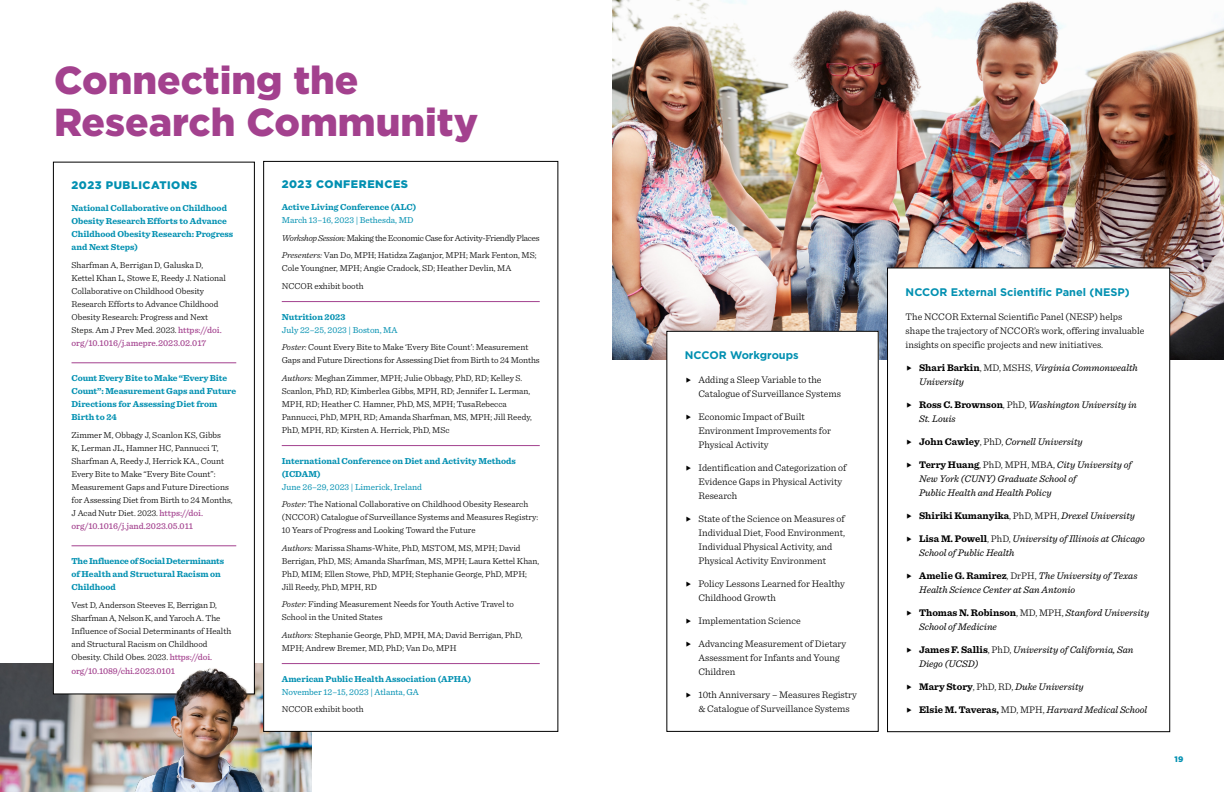
<style>
.page{position:relative;width:1224px;height:792px;background:#fff}
.page>*{position:absolute;margin:0;border:0;box-sizing:border-box;transform-origin:0 0}
.t1{font:900 39px/42px "Gotham";color:#a3418e}
.t2{font:700 11px "Gotham";color:#0290b1}
.t3{font:900 11px "Gotham";letter-spacing:.05em;color:#0290b1}
.Body_copy{font:300 10px/14px "Sentinel";color:#000}
.t4{font:italic 10px/14px "Sentinel";color:#000}
.t5{font:700 10px "Sentinel";color:#000}
.Body_copy-2{font:300 9px/13px "Sentinel";color:#000}
.Ruel_Conferences{font:700 9px/13px "Sentinel";color:#0290b1}
.Ruel_Conferences-2{font:300 9px/13px "Sentinel";color:#000}
.Body_copy-3{font:700 9px/13px "Sentinel";color:#0290b1}
.Body_copy-4{font:300 9px "Sentinel";letter-spacing:-.03em;color:#000}
.Ruel_Conferences-3{font:9px/13px "Sentinel";color:#0290b1}
.Ruel_Conferences-4{font:500 9px "Sentinel";letter-spacing:-.01em;color:#a3418e}
.t6{font:900 8px "Gotham";color:#0290b1}
.s1{font-weight:500;color:#a3418e}
.s2{font-weight:400}
.s3{font-style:italic}
.s4{font-weight:700}
.s5{font-weight:700;font-style:normal}
.s6{font-weight:300;font-style:normal}
.s7{font-weight:300}
.s8{font-weight:400;font-style:italic}
</style>
<div class="page">
<img style="left:612px;top:0;width:612px;height:360px">
<hr style="left:282px;top:301px;width:258px;height:1px;background:#a3418e">
<hr style="left:282px;top:445px;width:258px;height:1px;background:#a3418e">
<hr style="left:282px;top:663px;width:258px;height:1px;background:#a3418e">
<div style="left:667px;top:331px;width:211px;height:400px;background:#fff"></div>
<div style="left:667px;top:331px;width:211px;height:401px;border:1px solid #000"></div>
<div style="left:888px;top:268px;width:282px;height:464px;background:#fff"></div>
<div style="left:887px;top:268px;width:283px;height:464px;border:1px solid #000"></div>
<hr style="left:72px;top:363px;width:164px;height:1px;background:#a3418e">
<hr style="left:72px;top:546px;width:164px;height:1px;background:#a3418e">
<div style="left:53px;top:162px;width:202px;height:532px;border:1px solid #000"></div>
<img style="left:0;top:664px;width:310px;height:128px">
<p class="t1" style="left:54px;top:59px;width:426px">Connecting the<br>Research Community</p>
<p class="t3" style="left:72px;top:178px;width:127px">2023 PUBLICATIONS</p>
<p class="Ruel_Conferences" style="left:72px;top:201px;width:163px">National Collaborative on Childhood<br>Obesity Research Efforts to Advance<br>Childhood Obesity Research: Progress and Next Steps)</p>
<p class="Body_copy-2" style="left:72px;top:257px;width:156px">Sharfman A, Berrigan D, Galuska D, Kettel Khan L, Stowe E, Reedy J. National Collaborative on Childhood Obesity Research Efforts to Advance Childhood Obesity Research: Progress and Next Steps. Am J Prev Med. 2023. <span class="s1">https://doi. org/10.1016/j.amepre.2023.02.017</span></p>
<p class="Ruel_Conferences" style="left:72px;top:371px;width:166px">Count Every Bite to Make “Every Bite<br>Count”: Measurement Gaps and Future<br>Directions for Assessing Diet from<br>Birth to 24</p>
<p class="Body_copy-2" style="left:72px;top:427px;width:163px">Zimmer M, Obbagy J, Scanlon KS, Gibbs<br>K, Lerman JL, Hamner HC, Pannucci T, Sharfman A, Reedy J, Herrick KA., Count Every Bite to Make “Every Bite Count”:<br>Measurement Gaps and Future Directions for Assessing Diet from Birth to 24 Months, J Acad Nutr Diet. 2023. <span class="s1">https://doi. org/10.1016/j.jand.2023.05.011</span></p>
<p class="Ruel_Conferences" style="left:72px;top:554px;width:154px">The Influence of Social Determinants of Health and Structural Racism on<br>Childhood</p>
<p class="Ruel_Conferences-2" style="left:72px;top:597px;width:161px">Vest D, Anderson Steeves E, Berrigan D, Sharfman A, Nelson K, and Yaroch A. The Influence of Social Determinants of Health and Structural Racism on Childhood Obesity. Child Obes. 2023. <span class="s1">https://doi.</span></p>
<p class="Ruel_Conferences-4" style="left:72px;top:664px;width:105px">org/10.1089/chi.2023.0101</p>
<p class="t3" style="left:282px;top:177px;width:128px">2023 CONFERENCES</p>
<p class="Ruel_Conferences" style="left:282px;top:200px;width:136px">Active Living Conference (ALC)<br><span class="s2">March 13–16, 2023 | Bethesda, MD</span></p>
<p class="Body_copy-4" style="left:282px;top:231px;width:259px"><span class="s3">Workshop Session:</span> Making the Economic Case for Activity-Friendly Places</p>
<p class="Body_copy-2" style="left:282px;top:248px;width:256px"><span class="s3">Presenters:</span> Van Do, MPH; Hatidza Zaganjor, MPH; Mark Fenton, MS;<br>Cole Youngner, MPH; Angie Cradock, SD; Heather Devlin, MA</p>
<p class="Body_copy-2" style="left:282px;top:279px;width:83px">NCCOR exhibit booth</p>
<p class="Ruel_Conferences-3" style="left:282px;top:310px;width:117px"><span class="s4">Nutrition 2023<br></span>July 22–25, 2023 | Boston, MA</p>
<p class="Body_copy-2" style="left:282px;top:340px;width:259px"><span class="s3">Poster:</span> Count Every Bite to Make ‘Every Bite Count’: Measurement<br>Gaps and Future Directions for Assessing Diet from Birth to 24 Months</p>
<p class="Body_copy-2" style="left:282px;top:371px;width:252px"><span class="s3">Authors:</span> Meghan Zimmer, MPH; Julie Obbagy, PhD, RD; Kelley S.<br>Scanlon, PhD, RD; Kimberlea Gibbs, MPH, RD; Jennifer L. Lerman, MPH, RD; Heather C. Hamner, PhD, MS, MPH; TusaRebecca Pannucci, PhD, MPH, RD; Amanda Sharfman, MS, MPH; Jill Reedy, PhD, MPH, RD; Kirsten A. Herrick, PhD, MSc</p>
<p class="Body_copy-3" style="left:282px;top:454px;width:236px">International Conference on Diet and Activity Methods (ICDAM)<br><span class="s2">June 26–29, 2023 | Limerick, Ireland</span></p>
<p class="Body_copy-2" style="left:282px;top:497px;width:258px"><span class="s3">Poster:</span> The National Collaborative on Childhood Obesity Research (NCCOR) Catalogue of Surveillance Systems and Measures Registry:<br>10 Years of Progress and Looking Toward the Future</p>
<p class="Body_copy-2" style="left:282px;top:541px;width:259px"><span class="s3">Authors:</span> Marissa Shams-White, PhD, MSTOM, MS, MPH; David Berrigan, PhD, MS; Amanda Sharfman, MS, MPH; Laura Kettel Khan, PhD, MIM; Ellen Stowe, PhD, MPH; Stephanie George, PhD, MPH; Jill Reedy, PhD, MPH, RD</p>
<p class="Body_copy-2" style="left:282px;top:597px;width:234px"><span class="s3">Poster:</span> Finding Measurement Needs for Youth Active Travel to<br>School in the United States</p>
<p class="Body_copy-2" style="left:282px;top:628px;width:242px"><span class="s3">Authors:</span> Stephanie George, PhD, MPH, MA; David Berrigan, PhD,<br>MPH; Andrew Bremer, MD, PhD; Van Do, MPH</p>
<p class="Ruel_Conferences" style="left:282px;top:672px;width:191px">American Public Health Association (APHA)<br><span class="s2">November 12–15, 2023 | Atlanta, GA</span></p>
<p class="Body_copy-2" style="left:282px;top:702px;width:83px">NCCOR exhibit booth</p>
<p class="t2" style="left:685px;top:348px;width:115px">NCCOR Workgroups</p>
<p class="Body_copy" style="left:698px;top:372px;width:144px">Adding a Sleep Variable to the<br>Catalogue of Surveillance Systems</p>
<p class="Body_copy" style="left:698px;top:409px;width:134px">Economic Impact of Built<br>Environment Improvements for<br>Physical Activity</p>
<p class="Body_copy" style="left:698px;top:460px;width:150px">Identification and Categorization of<br>Evidence Gaps in Physical Activity<br>Research</p>
<p class="Body_copy" style="left:698px;top:511px;width:148px">State of the Science on Measures of Individual Diet, Food Environment, Individual Physical Activity, and Physical Activity Environment</p>
<p class="Body_copy" style="left:698px;top:576px;width:148px">Policy Lessons Learned for Healthy<br>Childhood Growth</p>
<p class="Body_copy" style="left:698px;top:613px;width:104px">Implementation Science</p>
<p class="Body_copy" style="left:698px;top:636px;width:149px">Advancing Measurement of Dietary<br>Assessment for Infants and Young<br>Children</p>
<p class="Body_copy" style="left:698px;top:687px;width:160px">10th Anniversary – Measures Registry &amp; Catalogue of Surveillance Systems</p>
<p class="t2" style="left:906px;top:285px;width:226px">NCCOR External Scientific Panel (NESP)</p>
<p class="Body_copy" style="left:906px;top:309px;width:240px">The NCCOR External Scientific Panel (NESP) helps shape the trajectory of NCCOR’s work, offering invaluable insights on specific projects and new initiatives.</p>
<p class="t4" style="left:919px;top:360px;width:220px"><span class="s5">Shari Barkin</span><span class="s6">, MD, MSHS,</span> Virginia Commonwealth<br>University</p>
<p class="t4" style="left:919px;top:397px;width:219px"><span class="s5">Ross C. Brownson</span><span class="s6">, PhD,</span> Washington University in<br>St. Louis</p>
<p class="t4" style="left:919px;top:434px;width:165px"><span class="s5">John Cawley</span><span class="s6">, PhD,</span> Cornell University</p>
<p class="t4" style="left:919px;top:457px;width:214px"><span class="s5">Terry Huang</span><span class="s6">, PhD, MPH, MBA,</span> City University of<br>New York (CUNY) Graduate School of<br>Public Health and Health Policy</p>
<p class="t5" style="left:919px;top:507px;width:217px">Shiriki Kumanyika<span class="s7">, PhD, MPH,</span> <span class="s8">Drexel University</span></p>
<p class="t4" style="left:919px;top:531px;width:227px"><span class="s5">Lisa M. Powell</span><span class="s6">, PhD,</span> University of Illinois at Chicago<br>School of Public Health</p>
<p class="t4" style="left:919px;top:568px;width:220px"><span class="s5">Amelie G. Ramirez</span><span class="s6">, DrPH,</span> The University of Texas<br>Health Science Center at San Antonio</p>
<p class="t4" style="left:919px;top:605px;width:232px"><span class="s5">Thomas N. Robinson</span><span class="s6">, MD, MPH,</span> Stanford University<br>School of Medicine</p>
<p class="t4" style="left:919px;top:642px;width:216px"><span class="s5">James F. Sallis</span><span class="s6">, PhD,</span> University of California, San<br>Diego (UCSD)</p>
<p class="t4" style="left:919px;top:679px;width:166px"><span class="s5">Mary Story</span><span class="s6">, PhD, RD,</span> Duke University</p>
<p class="t4" style="left:919px;top:702px;width:230px"><span class="s5">Elsie M. Taveras,</span> <span class="s6">MD, MPH,</span> Harvard Medical School</p>
<p class="t6" style="left:1175px;top:754px;width:10px">19</p>
</div>
